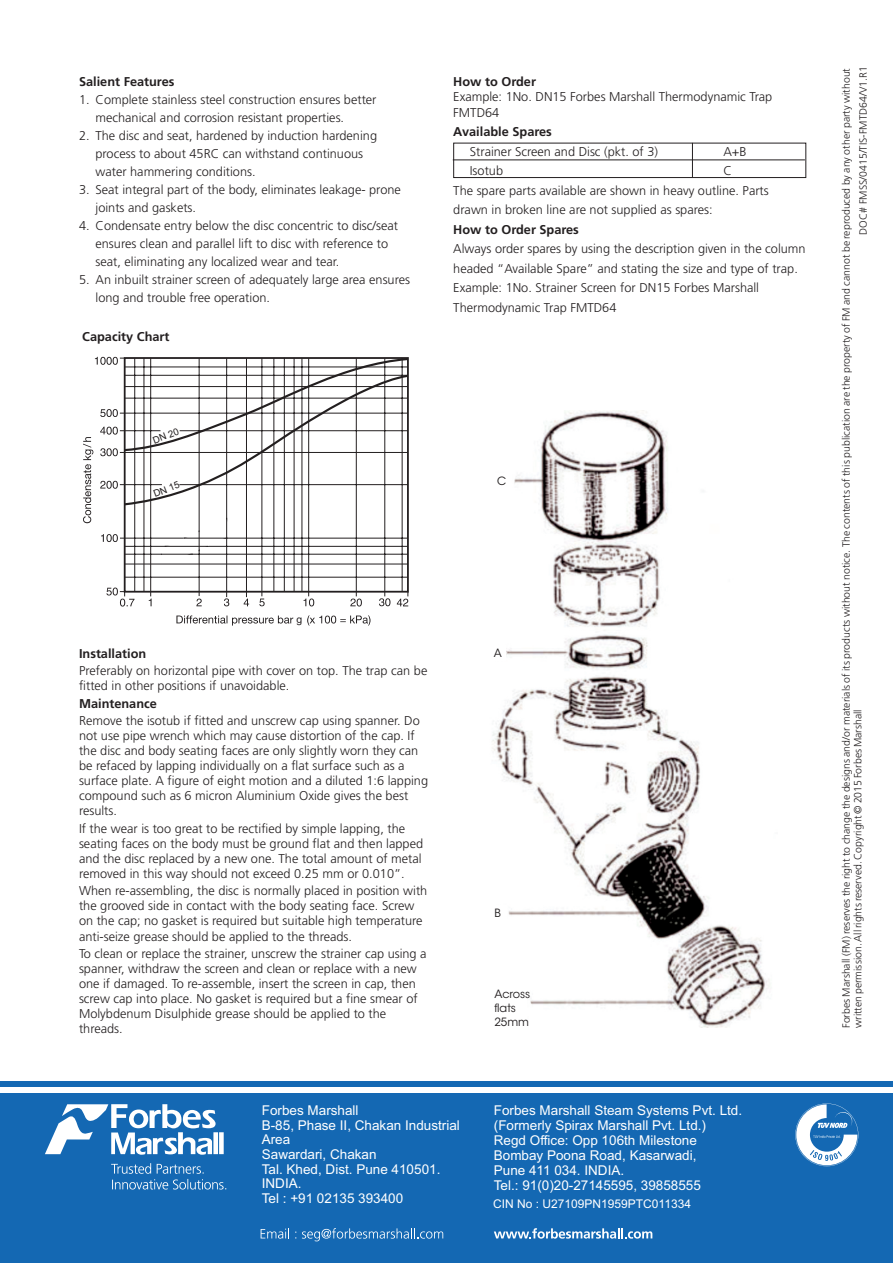
<style>
.page{position:relative;width:893px;height:1263px;background:#fff}
.page>*{position:absolute;margin:0;border:0;box-sizing:border-box;transform-origin:0 0}
.t1{font:13.5px/14.7px "Arial";color:#fff}
.t2{font:300 12.75px/15.1px "Frutiger";color:#231f20}
.t3{font:700 12.75px "Frutiger";color:#231f20}
.t4{font:12px "Arial";color:#fff}
.t5{font:11.4px/14.1px "ITC Avant Garde Std";color:#231f20}
.t6{font:300 10.5px/11.9px "Frutiger";color:#231f20}
.t7{font:10.5px "Arial";color:#231f20}
.t8{font:9.6px "Arial";color:#231f20}
</style>
<div class="page">
<hr style="left:125px;top:577px;width:283px;height:1px;background:#231f20">
<hr style="left:134px;top:358px;width:1px;height:234px;background:#231f20">
<hr style="left:144px;top:358px;width:1px;height:234px;background:#231f20">
<hr style="left:150px;top:358px;width:1px;height:238px;background:#231f20">
<hr style="left:199px;top:358px;width:1px;height:238px;background:#231f20">
<hr style="left:226px;top:358px;width:1px;height:239px;background:#231f20">
<hr style="left:246px;top:358px;width:1px;height:239px;background:#231f20">
<hr style="left:262px;top:358px;width:1px;height:238px;background:#231f20">
<hr style="left:273px;top:358px;width:1px;height:234px;background:#231f20">
<hr style="left:284px;top:358px;width:1px;height:234px;background:#231f20">
<hr style="left:294px;top:358px;width:1px;height:234px;background:#231f20">
<hr style="left:302px;top:358px;width:1px;height:234px;background:#231f20">
<hr style="left:308px;top:358px;width:1px;height:238px;background:#231f20">
<hr style="left:356px;top:358px;width:1px;height:238px;background:#231f20">
<hr style="left:384px;top:358px;width:1px;height:238px;background:#231f20">
<hr style="left:402px;top:358px;width:1px;height:234px;background:#231f20">
<svg style="left:106px;top:587px;width:28px;height:19px"></svg>
<svg style="left:149px;top:598px;width:53px;height:8px"></svg>
<svg style="left:224px;top:598px;width:5px;height:8px"></svg>
<svg style="left:244px;top:599px;width:5px;height:7px"></svg>
<svg style="left:259px;top:598px;width:6px;height:8px"></svg>
<svg style="left:304px;top:598px;width:10px;height:8px"></svg>
<svg style="left:350px;top:598px;width:12px;height:8px"></svg>
<svg style="left:379px;top:598px;width:11px;height:8px"></svg>
<svg style="left:397px;top:592px;width:11px;height:14px"></svg>
<hr style="left:125px;top:564px;width:283px;height:1px;background:#231f20">
<svg style="left:83px;top:357px;width:326px;height:207px"></svg>
<div style="left:453px;top:143px;width:353px;height:35px;border:1px solid #231f20"></div>
<hr style="left:692px;top:143px;width:1px;height:34px;background:#231f20">
<hr style="left:453px;top:160px;width:352px;height:1px;background:#231f20">
<svg style="left:176px;top:615px;width:194px;height:11px"></svg>
<img style="left:492px;top:410px;width:278px;height:618px">
<div style="left:493px;top:473px;width:16px;height:16px;background:#fff"></div>
<div style="left:490px;top:645px;width:16px;height:15px;background:#fff"></div>
<div style="left:495px;top:994px;width:32px;height:37px;background:#fff"></div>
<div style="left:490px;top:905px;width:16px;height:16px;background:#fff"></div>
<div style="left:0;top:1082px;width:893px;height:181px;background:#1468b3"></div>
<svg style="left:494px;top:1228px;width:158px;height:10px"></svg>
<svg style="left:795px;top:1103px;width:63px;height:63px"></svg>
<svg style="left:111px;top:1163px;width:115px;height:26px"></svg>
<svg style="left:45px;top:1104px;width:179px;height:51px"></svg>
<svg style="left:261px;top:1228px;width:28px;height:10px"></svg>
<svg style="left:302px;top:1228px;width:141px;height:13px"></svg>
<div style="left:0;top:1087px;width:893px;height:6px;background:#fff"></div>
<p class="t3" style="left:79px;top:76px;width:97px">Salient Features</p>
<p class="t2" style="left:96px;top:92px;width:282px;line-height:18px;text-indent:-17px">1. Complete stainless steel construction ensures better mechanical and corrosion resistant properties.</p>
<p class="t2" style="left:96px;top:128px;width:283px;line-height:18px;text-indent:-16px">2. The disc and seat, hardened by induction hardening process to about 45RC can withstand continuous water hammering conditions.</p>
<p class="t2" style="left:96px;top:182px;width:307px;line-height:18px;text-indent:-16px">3. Seat integral part of the body, eliminates leakage- prone joints and gaskets.</p>
<p class="t2" style="left:96px;top:218px;width:304px;line-height:18px;text-indent:-16px">4. Condensate entry below the disc concentric to disc/seat ensures clean and parallel lift to disc with reference to seat, eliminating any localized wear and tear.</p>
<p class="t2" style="left:96px;top:272px;width:316px;line-height:18px;text-indent:-16px">5. An inbuilt strainer screen of adequately large area ensures long and trouble free operation.</p>
<p class="t3" style="left:82px;top:331px;width:89px">Capacity Chart</p>
<p class="t8" style="left:152px;top:437px;width:29px;rotate:-21deg">DN 20</p>
<p class="t8" style="left:153px;top:491px;width:29px;rotate:-21deg">DN 15</p>
<p class="t3" style="left:453px;top:76px;width:84px">How to Order</p>
<p class="t2" style="left:453px;top:90px;width:321px">Example: 1No. DN15 Forbes Marshall Thermodynamic Trap<br>FMTD64</p>
<p class="t3" style="left:453px;top:126px;width:100px">Available Spares</p>
<p class="t2" style="left:470px;top:144px;width:190px">Strainer Screen and Disc (pkt. of 3)</p>
<p class="t2" style="left:723px;top:144px;width:25px">A+B</p>
<p class="t2" style="left:470px;top:164px;width:35px">Isotub</p>
<p class="t2" style="left:453px;top:162px;width:317px;line-height:19.5px;text-indent:270px">C<br>The spare parts available are shown in heavy outline. Parts drawn in broken line are not supplied as spares:</p>
<p class="t3" style="left:453px;top:224px;width:127px">How to Order Spares</p>
<p class="t2" style="left:453px;top:240px;width:354px;line-height:19.5px">Always order spares by using the description given in the column headed “Available Spare” and stating the size and type of trap.<br>Example: 1No. Strainer Screen for DN15 Forbes Marshall Thermodynamic Trap FMTD64</p>
<p class="t5" style="left:497px;top:475px;width:11px">C</p>
<p class="t7" style="left:296px;top:615px;width:7px">g</p>
<p class="t3" style="left:79px;top:648px;width:69px">Installation</p>
<p class="t2" style="left:79px;top:664px;width:350px">Preferably on horizontal pipe with cover on top. The trap can be fitted in other positions if unavoidable.</p>
<p class="t3" style="left:79px;top:698px;width:79px">Maintenance</p>
<p class="t2" style="left:79px;top:714px;width:351px">Remove the isotub if fitted and unscrew cap using spanner. Do not use pipe wrench which may cause distortion of the cap. If the disc and body seating faces are only slightly worn they can be refaced by lapping individually on a flat surface such as a surface plate. A figure of eight motion and a diluted 1:6 lapping compound such as 6 micron Aluminium Oxide gives the best results.</p>
<p class="t2" style="left:79px;top:821px;width:346px">If the wear is too great to be rectified by simple lapping, the seating faces on the body must be ground flat and then lapped and the disc replaced by a new one. The total amount of metal removed in this way should not exceed 0.25 mm or 0.010”.</p>
<p class="t2" style="left:79px;top:884px;width:350px">When re-assembling, the disc is normally placed in position with the grooved side in contact with the body seating face. Screw on the cap; no gasket is required but suitable high temperature anti-seize grease should be applied to the threads.</p>
<p class="t2" style="left:79px;top:946px;width:349px">To clean or replace the strainer, unscrew the strainer cap using a spanner, withdraw the screen and clean or replace with a new one if damaged. To re-assemble, insert the screen in cap, then screw cap into place. No gasket is required but a fine smear of Molybdenum Disulphide grease should be applied to the threads.</p>
<p class="t5" style="left:494px;top:647px;width:10px">A</p>
<p class="t5" style="left:495px;top:907px;width:8px">B</p>
<p class="t5" style="left:494px;top:988px;width:37px">Across flats<br>25mm</p>
<p class="t1" style="left:262px;top:1104px;width:200px">Forbes Marshall<br>B-85, Phase II, Chakan Industrial<br>Area<br>Sawardari, Chakan<br>Tal. Khed, Dist. Pune 410501.<br>INDIA.<br>Tel : +91 02135 393400</p>
<p class="t1" style="left:494px;top:1104px;width:250px;line-height:15.1px">Forbes Marshall Steam Systems Pvt. Ltd. (Formerly Spirax Marshall Pvt. Ltd.)<br>Regd Office: Opp 106th Milestone<br>Bombay Poona Road, Kasarwadi,<br>Pune 411 034. INDIA.<br>Tel.: 91(0)20-27145595, 39858555</p>
<p class="t4" style="left:493px;top:1200px;width:199px">CIN No : U27109PN1959PTC011334</p>
<p class="t6" style="left:841px;top:1028px;width:961px;rotate:-90deg">Forbes Marshall (FM) reserves the right to change the designs and/or materials of its products without notice. The contents of this publication are the property of FM and cannot be reproduced by any other party without written permission. All rights reserved. Copyright © 2015 Forbes Marshall</p>
<p class="t6" style="left:858px;top:235px;width:170px;rotate:-90deg">DOC# FMSS/0415/TIS-FMTD64/V1.R1</p>
</div>
